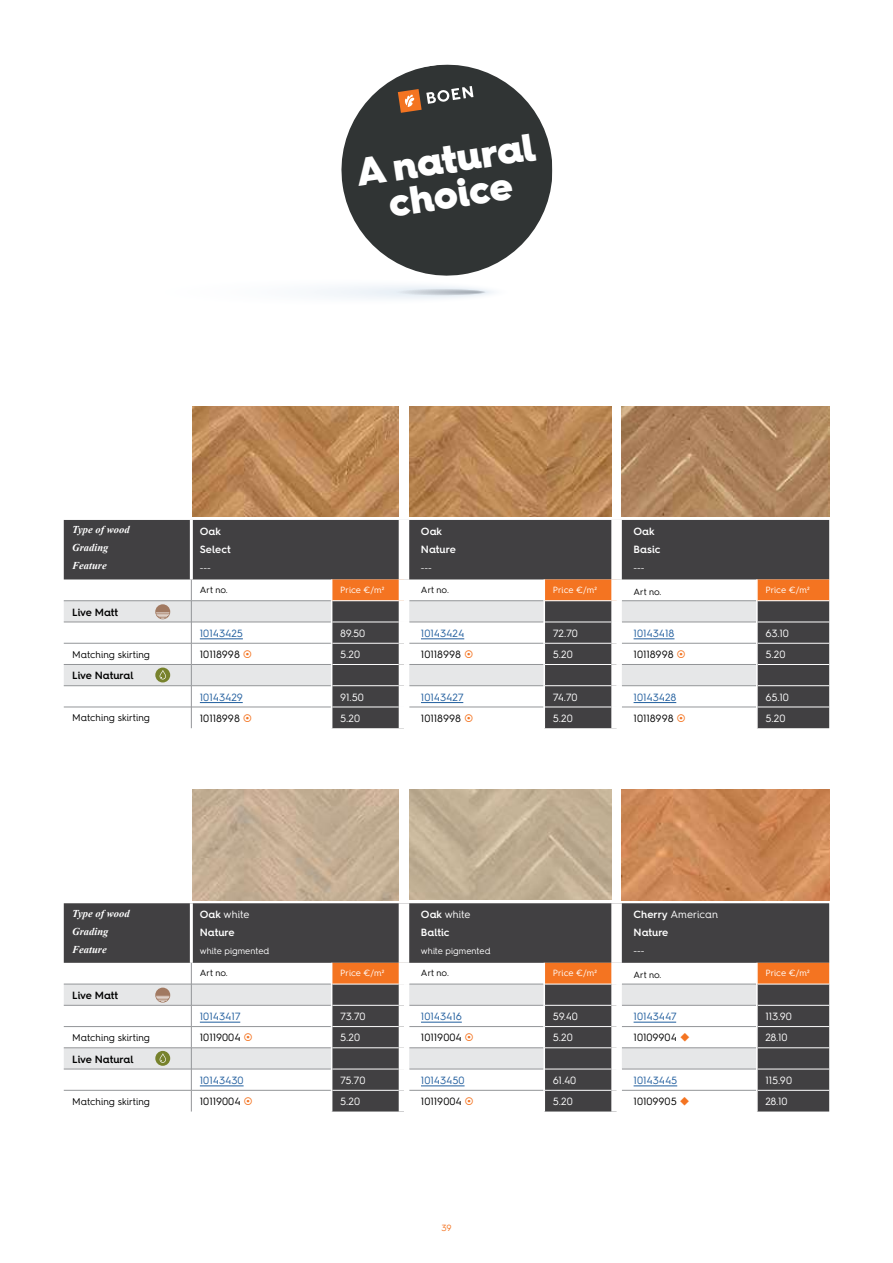
<style>
.page{position:relative;width:893px;height:1263px;background:#fff}
.page>*{position:absolute;margin:0;border:0;box-sizing:border-box;transform-origin:0 0}
.t1{font:900 39.15px/35.2px "Hurme Geometric Sans 4";color:#fff;text-align:center}
.t2{font:10.5px "Hurme Geometric Sans 4";color:#fff}
.t3{font:10.5px "Hurme Geometric Sans 4";color:#000}
.t4{font:10.5px "Hurme Geometric Sans 4";color:#215e9e}
.t5{font:600 10.5px/18px "Hurme Geometric Sans 4";color:#fff}
.t6{font:italic 700 10.5px/18px "Times New Roman";color:#fff}
.t7{font:600 10.5px "Hurme Geometric Sans 4";letter-spacing:-.005em;color:#000}
.t8{font:9.75px "Hurme Geometric Sans 4";color:#000}
.t9{font:9px "Hurme Geometric Sans 4";letter-spacing:-.01em;color:#fff}
.t10{font:9px "Hurme Geometric Sans 4";color:#000}
.t11{font:9px "Hurme Geometric Sans 4";color:#f47421}
.s1{font-weight:400}
.s2{color:#f47421}
</style>
<div class="page">
<svg style="left:314px;top:285px;width:180px;height:14px"></svg>
<svg style="left:341px;top:64px;width:211px;height:212px;fill:#303434"></svg>
<svg style="left:398px;top:89px;width:24px;height:24px"></svg>
<svg style="left:404px;top:95px;width:10px;height:12px"></svg>
<svg style="left:426px;top:86px;width:47px;height:18px"></svg>
<svg style="left:64px;top:903px;width:765px;height:208px;fill:#414042"></svg>
<div style="left:64px;top:985px;width:267px;height:20px;background:#e6e7e8"></div>
<svg style="left:64px;top:1006px;width:267px;height:84px"></svg>
<hr style="left:64px;top:1005px;width:127px;height:1px;background:#939598">
<hr style="left:192px;top:1005px;width:139px;height:1px;background:#939598">
<hr style="left:64px;top:1026px;width:127px;height:1px;background:#939598">
<hr style="left:192px;top:1026px;width:139px;height:1px;background:#939598">
<hr style="left:64px;top:1069px;width:127px;height:1px;background:#939598">
<hr style="left:192px;top:1069px;width:139px;height:1px;background:#939598">
<hr style="left:64px;top:1090px;width:127px;height:1px;background:#939598">
<hr style="left:192px;top:1090px;width:139px;height:1px;background:#939598">
<hr style="left:64px;top:984px;width:127px;height:1px;background:#939598">
<hr style="left:192px;top:984px;width:139px;height:1px;background:#939598">
<hr style="left:64px;top:1047px;width:127px;height:1px;background:#939598">
<hr style="left:192px;top:1047px;width:139px;height:1px;background:#939598">
<svg style="left:191px;top:963px;width:1px;height:148px"></svg>
<hr style="left:190px;top:903px;width:3px;height:60px;background:#fff">
<div style="left:399px;top:903px;width:10px;height:60px;background:#fff"></div>
<div style="left:611px;top:903px;width:11px;height:60px;background:#fff"></div>
<hr style="left:200px;top:1022px;width:40px;height:1px;background:#215e9e">
<hr style="left:200px;top:1085px;width:44px;height:1px;background:#215e9e">
<svg style="left:64px;top:520px;width:765px;height:208px;fill:#414042"></svg>
<svg style="left:64px;top:601px;width:267px;height:21px;fill:#e6e7e8"></svg>
<svg style="left:64px;top:623px;width:267px;height:84px"></svg>
<hr style="left:64px;top:622px;width:127px;height:1px;background:#939598">
<hr style="left:192px;top:622px;width:139px;height:1px;background:#939598">
<hr style="left:64px;top:643px;width:127px;height:1px;background:#939598">
<hr style="left:192px;top:643px;width:139px;height:1px;background:#939598">
<hr style="left:64px;top:685px;width:127px;height:1px;background:#939598">
<hr style="left:192px;top:685px;width:139px;height:1px;background:#939598">
<hr style="left:64px;top:707px;width:127px;height:1px;background:#939598">
<hr style="left:192px;top:707px;width:139px;height:1px;background:#939598">
<hr style="left:64px;top:600px;width:127px;height:1px;background:#939598">
<hr style="left:192px;top:600px;width:139px;height:1px;background:#939598">
<hr style="left:64px;top:664px;width:127px;height:1px;background:#939598">
<hr style="left:192px;top:664px;width:139px;height:1px;background:#939598">
<svg style="left:191px;top:579px;width:1px;height:149px"></svg>
<hr style="left:190px;top:520px;width:3px;height:59px;background:#fff">
<div style="left:399px;top:520px;width:10px;height:59px;background:#fff"></div>
<div style="left:611px;top:520px;width:11px;height:59px;background:#fff"></div>
<hr style="left:200px;top:638px;width:43px;height:1px;background:#215e9e">
<hr style="left:200px;top:702px;width:43px;height:1px;background:#215e9e">
<div style="left:155px;top:1051px;width:15px;height:15px;background:#77822c;border-radius:50%"></div>
<svg style="left:160px;top:1053px;width:6px;height:10px"></svg>
<svg style="left:155px;top:667px;width:15px;height:15px"></svg>
<svg style="left:160px;top:670px;width:6px;height:9px"></svg>
<svg style="left:155px;top:988px;width:15px;height:14px"></svg>
<svg style="left:156px;top:996px;width:13px;height:6px"></svg>
<div style="left:155px;top:604px;width:15px;height:15px;background:#a17961;border-radius:50%"></div>
<svg style="left:156px;top:612px;width:13px;height:7px"></svg>
<img style="left:622px;top:790px;width:207px;height:110px">
<img style="left:193px;top:790px;width:206px;height:110px">
<img style="left:409px;top:789px;width:202px;height:111px">
<img style="left:193px;top:406px;width:206px;height:111px">
<img style="left:622px;top:406px;width:207px;height:110px">
<img style="left:409px;top:406px;width:202px;height:111px">
<svg style="left:244px;top:1034px;width:8px;height:7px"></svg>
<svg style="left:244px;top:1097px;width:8px;height:8px"></svg>
<svg style="left:331px;top:963px;width:498px;height:148px"></svg>
<svg style="left:244px;top:650px;width:7px;height:8px"></svg>
<svg style="left:244px;top:714px;width:7px;height:8px"></svg>
<svg style="left:331px;top:579px;width:498px;height:149px"></svg>
<p class="t6" style="left:72px;top:521px;width:59px">Type of wood<br>Grading<br>Feature</p>
<p class="t5" style="left:200px;top:522px;width:32px">Oak<br>Select</p>
<p class="t9" style="left:200px;top:561px;width:13px">---</p>
<h1 class="t1" style="left:354px;top:154px;width:182px;rotate:-8deg">A natural choice</h1>
<p class="t5" style="left:421px;top:522px;width:36px">Oak<br>Nature</p>
<p class="t9" style="left:421px;top:561px;width:13px">---</p>
<p class="t5" style="left:634px;top:522px;width:28px">Oak<br>Basic</p>
<p class="t9" style="left:634px;top:561px;width:13px">---</p>
<p class="t7" style="left:72px;top:604px;width:47px">Live Matt</p>
<p class="t10" style="left:200px;top:584px;width:29px">Art no.</p>
<p class="t9" style="left:340px;top:584px;width:46px">Price €/m²</p>
<p class="t10" style="left:421px;top:584px;width:29px">Art no.</p>
<p class="t9" style="left:553px;top:584px;width:46px">Price €/m²</p>
<p class="t10" style="left:634px;top:585px;width:29px">Art no.</p>
<p class="t9" style="left:765px;top:584px;width:46px">Price €/m²</p>
<p class="t4" style="left:200px;top:626px;width:45px">10143425</p>
<p class="t2" style="left:340px;top:626px;width:27px">89.50</p>
<p class="t4" style="left:421px;top:626px;width:45px">10143424</p>
<p class="t2" style="left:553px;top:626px;width:27px">72.70</p>
<p class="t4" style="left:634px;top:626px;width:42px">10143418</p>
<p class="t2" style="left:765px;top:626px;width:25px">63.10</p>
<p class="t8" style="left:72px;top:647px;width:79px">Matching skirting</p>
<p class="t3" style="left:200px;top:647px;width:42px">10118998</p>
<p class="t2" style="left:340px;top:647px;width:22px">5.20</p>
<p class="t3" style="left:421px;top:647px;width:42px">10118998</p>
<p class="t2" style="left:553px;top:647px;width:22px">5.20</p>
<p class="t3" style="left:634px;top:647px;width:42px">10118998</p>
<p class="t2" style="left:765px;top:647px;width:22px">5.20</p>
<p class="t7" style="left:72px;top:668px;width:63px">Live Natural</p>
<p class="t4" style="left:200px;top:689px;width:45px">10143429</p>
<p class="t2" style="left:340px;top:689px;width:25px">91.50</p>
<p class="t4" style="left:421px;top:689px;width:44px">10143427</p>
<p class="t2" style="left:553px;top:689px;width:26px">74.70</p>
<p class="t4" style="left:634px;top:689px;width:44px">10143428</p>
<p class="t2" style="left:765px;top:689px;width:25px">65.10</p>
<p class="t8" style="left:72px;top:711px;width:79px">Matching skirting</p>
<p class="t3" style="left:200px;top:711px;width:42px">10118998</p>
<p class="t2" style="left:340px;top:711px;width:22px">5.20</p>
<p class="t3" style="left:421px;top:711px;width:42px">10118998</p>
<p class="t2" style="left:553px;top:711px;width:22px">5.20</p>
<p class="t3" style="left:634px;top:711px;width:42px">10118998</p>
<p class="t2" style="left:765px;top:711px;width:22px">5.20</p>
<p class="t6" style="left:72px;top:904px;width:59px">Type of wood<br>Grading<br>Feature</p>
<p class="t5" style="left:200px;top:905px;width:51px">Oak <span class="s1">white<br></span>Nature</p>
<p class="t9" style="left:200px;top:945px;width:71px">white pigmented</p>
<p class="t5" style="left:421px;top:905px;width:51px">Oak <span class="s1">white<br></span>Baltic</p>
<p class="t9" style="left:421px;top:945px;width:71px">white pigmented</p>
<p class="t5" style="left:634px;top:905px;width:86px">Cherry <span class="s1">American<br></span>Nature</p>
<p class="t9" style="left:634px;top:945px;width:13px">---</p>
<p class="t7" style="left:72px;top:988px;width:47px">Live Matt</p>
<p class="t10" style="left:200px;top:967px;width:29px">Art no.</p>
<p class="t9" style="left:340px;top:967px;width:46px">Price €/m²</p>
<p class="t10" style="left:421px;top:967px;width:29px">Art no.</p>
<p class="t9" style="left:553px;top:967px;width:46px">Price €/m²</p>
<p class="t10" style="left:634px;top:969px;width:29px">Art no.</p>
<p class="t9" style="left:765px;top:967px;width:46px">Price €/m²</p>
<p class="t4" style="left:200px;top:1009px;width:42px">10143417</p>
<p class="t2" style="left:340px;top:1009px;width:27px">73.70</p>
<p class="t4" style="left:421px;top:1009px;width:43px">10143416</p>
<p class="t2" style="left:553px;top:1009px;width:27px">59.40</p>
<p class="t4" style="left:634px;top:1009px;width:45px">10143447</p>
<p class="t2" style="left:765px;top:1009px;width:28px">113.90</p>
<p class="t8" style="left:72px;top:1030px;width:79px">Matching skirting</p>
<p class="t3" style="left:200px;top:1030px;width:42px">10119004</p>
<p class="t2" style="left:340px;top:1030px;width:22px">5.20</p>
<p class="t3" style="left:421px;top:1030px;width:42px">10119004</p>
<p class="t2" style="left:553px;top:1030px;width:22px">5.20</p>
<p class="t3" style="left:634px;top:1030px;width:58px">10109904 <span class="s2">◆</span></p>
<p class="t2" style="left:765px;top:1030px;width:24px">28.10</p>
<p class="t7" style="left:72px;top:1051px;width:63px">Live Natural</p>
<p class="t4" style="left:200px;top:1073px;width:45px">10143430</p>
<p class="t2" style="left:340px;top:1073px;width:27px">75.70</p>
<p class="t4" style="left:421px;top:1073px;width:45px">10143450</p>
<p class="t2" style="left:553px;top:1073px;width:25px">61.40</p>
<p class="t4" style="left:634px;top:1073px;width:45px">10143445</p>
<p class="t2" style="left:765px;top:1073px;width:28px">115.90</p>
<p class="t8" style="left:72px;top:1094px;width:79px">Matching skirting</p>
<p class="t3" style="left:200px;top:1094px;width:42px">10119004</p>
<p class="t2" style="left:340px;top:1094px;width:22px">5.20</p>
<p class="t3" style="left:421px;top:1094px;width:42px">10119004</p>
<p class="t2" style="left:553px;top:1094px;width:22px">5.20</p>
<p class="t3" style="left:634px;top:1094px;width:58px">10109905 <span class="s2">◆</span></p>
<p class="t2" style="left:765px;top:1094px;width:24px">28.10</p>
<p class="t11" style="left:441px;top:1221px;width:12px">39</p>
</div>
